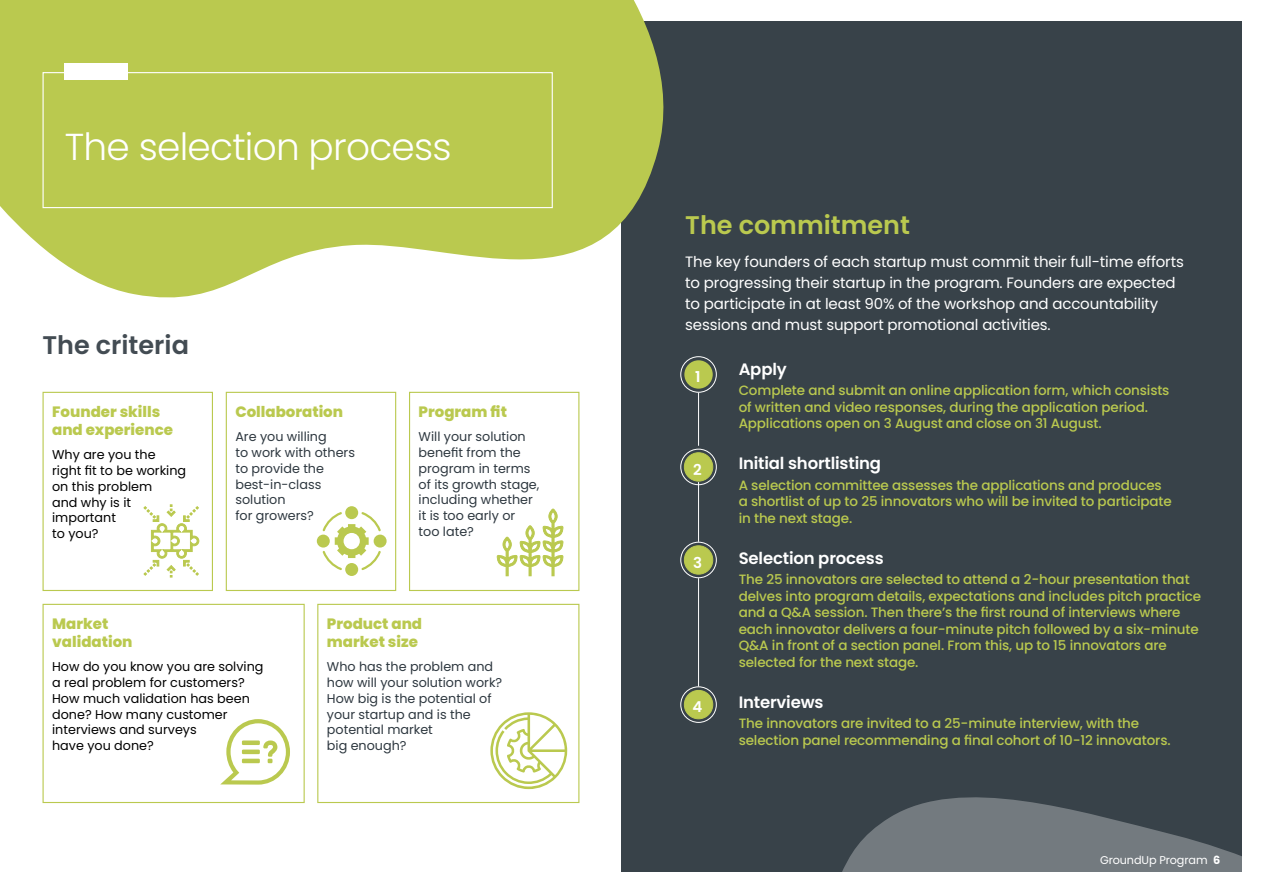
<style>
.page{position:relative;width:1263px;height:893px;background:#fff}
.page>*{position:absolute;margin:0;border:0;box-sizing:border-box;transform-origin:0 0}
.t1{font:300 37.5px "Poppins";letter-spacing:-.02em;color:#fff}
.t2{font:600 25.5px "Poppins";color:#bac94f}
.t3{font:600 25.5px "Poppins";color:#434c53}
.t4{font:600 16.5px "Poppins";letter-spacing:-.01em;color:#fff}
.t5{font:15px/21px "Poppins";letter-spacing:-.01em;color:#fff}
.t6{font:800 15px/18px "Poppins";color:#bac94f}
.t7{font:600 15px "Poppins";color:#fff}
.t8{font:500 13.5px/16.5px "Poppins";letter-spacing:-.01em;color:#bac94f}
.t9{font:12.75px/15.8px "Poppins";color:#2e3840}
.t10{font:12.75px/15.8px "Poppins";color:#000}
.t11{font:11.25px "Poppins";letter-spacing:-.01em;color:#fff}
.s1{font-weight:700}
</style>
<div class="page">
<div style="left:621px;top:21px;width:621px;height:851px;background:#384249"></div>
<svg style="left:0;top:0;width:664px;height:298px;background:#bfcc64"></svg>
<div style="left:43px;top:72px;width:510px;height:136px;border:1px solid #fff"></div>
<hr style="left:698px;top:393px;width:1px;height:53px;background:#fff">
<hr style="left:698px;top:482px;width:1px;height:60px;background:#fff">
<hr style="left:698px;top:578px;width:1px;height:108px;background:#fff">
<div style="left:684px;top:360px;width:29px;height:29px;background:#bac94f;border-radius:50%"></div>
<div style="left:680px;top:356px;width:37px;height:37px;border:1px solid #fff;border-radius:50%"></div>
<div style="left:684px;top:453px;width:29px;height:28px;background:#bac94f;border-radius:50%"></div>
<div style="left:684px;top:452px;width:29px;height:29px;border:1px solid #bac94f;border-radius:50%"></div>
<div style="left:680px;top:449px;width:37px;height:36px;border:1px solid #fff;border-radius:50%"></div>
<div style="left:684px;top:546px;width:29px;height:28px;background:#bac94f;border-radius:50%"></div>
<div style="left:684px;top:545px;width:29px;height:29px;border:1px solid #bac94f;border-radius:50%"></div>
<div style="left:680px;top:542px;width:37px;height:36px;border:1px solid #fff;border-radius:50%"></div>
<div style="left:684px;top:690px;width:29px;height:29px;background:#bac94f;border-radius:50%"></div>
<div style="left:684px;top:690px;width:29px;height:29px;border:1px solid #bac94f;border-radius:50%"></div>
<div style="left:680px;top:686px;width:37px;height:37px;border:1px solid #fff;border-radius:50%"></div>
<div style="left:43px;top:392px;width:170px;height:199px;border:1px solid #bac94f"></div>
<svg style="left:143px;top:504px;width:57px;height:73px"></svg>
<div style="left:409px;top:392px;width:170px;height:199px;border:1px solid #bac94f"></div>
<svg style="left:497px;top:509px;width:66px;height:67px"></svg>
<div style="left:226px;top:392px;width:170px;height:199px;border:1px solid #bac94f"></div>
<div style="left:345px;top:506px;width:13px;height:13px;background:#bac94f;border-radius:50%"></div>
<div style="left:345px;top:563px;width:13px;height:13px;background:#bac94f;border-radius:50%"></div>
<div style="left:374px;top:535px;width:13px;height:13px;background:#bac94f;border-radius:50%"></div>
<div style="left:317px;top:535px;width:13px;height:13px;background:#bac94f;border-radius:50%"></div>
<svg style="left:322px;top:512px;width:59px;height:58px"></svg>
<div style="left:317px;top:604px;width:262px;height:199px;border:1px solid #bac94f"></div>
<svg style="left:490px;top:712px;width:77px;height:77px"></svg>
<div style="left:43px;top:604px;width:262px;height:199px;border:1px solid #bac94f"></div>
<svg style="left:220px;top:719px;width:70px;height:66px"></svg>
<div style="left:64px;top:64px;width:64px;height:16px;background:#fff"></div>
<svg style="left:842px;top:797px;width:400px;height:75px;fill:#737a7f"></svg>
<h1 class="t1" style="left:65px;top:131px;width:388px">The selection process</h1>
<h2 class="t3" style="left:43px;top:334px;width:148px">The criteria</h2>
<p class="t6" style="left:52px;top:404px;width:122px">Founder skills and experience</p>
<p class="t10" style="left:52px;top:447px;width:136px">Why are you the right fit to be working on this problem<br>and why is it important<br>to you?</p>
<p class="t6" style="left:235px;top:403px;width:109px">Collaboration</p>
<p class="t9" style="left:235px;top:429px;width:121px">Are you willing<br>to work with others to provide the best-in-class solution<br>for growers?</p>
<p class="t6" style="left:419px;top:403px;width:90px">Program fit</p>
<p class="t9" style="left:419px;top:429px;width:122px">Will your solution benefit from the program in terms of its growth stage, including whether it is too early or too late?</p>
<p class="t6" style="left:52px;top:615px;width:82px">Market validation</p>
<p class="t10" style="left:52px;top:659px;width:213px">How do you know you are solving a real problem for customers?<br>How much validation has been done? How many customer interviews and surveys<br>have you done?</p>
<p class="t6" style="left:327px;top:615px;width:97px">Product and market size</p>
<p class="t9" style="left:327px;top:659px;width:177px">Who has the problem and how will your solution work?<br>How big is the potential of your startup and is the potential market<br>big enough?</p>
<h2 class="t2" style="left:685px;top:214px;width:226px">The commitment</h2>
<p class="t5" style="left:685px;top:251px;width:500px">The key founders of each startup must commit their full-time efforts to progressing their startup in the program. Founders are expected to participate in at least 90% of the workshop and accountability sessions and must support promotional activities.</p>
<p class="t4" style="left:739px;top:362px;width:50px">Apply</p>
<p class="t8" style="left:739px;top:384px;width:432px">Complete and submit an online application form, which consists of written and video responses, during the application period.<br>Applications open on 3 August and close on 31 August.</p>
<p class="t4" style="left:739px;top:456px;width:144px">Initial shortlisting</p>
<p class="t8" style="left:739px;top:478px;width:434px">A selection committee assesses the applications and produces a shortlist of up to 25 innovators who will be invited to participate in the next stage.</p>
<p class="t4" style="left:739px;top:551px;width:147px">Selection process</p>
<p class="t8" style="left:739px;top:573px;width:464px">The 25 innovators are selected to attend a 2-hour presentation that delves into program details, expectations and includes pitch practice and a Q&amp;A session. Then there’s the first round of interviews where each innovator delivers a four-minute pitch followed by a six-minute Q&amp;A in front of a section panel. From this, up to 15 innovators are selected for the next stage.</p>
<p class="t4" style="left:739px;top:695px;width:86px">Interviews</p>
<p class="t8" style="left:739px;top:717px;width:433px">The innovators are invited to a 25-minute interview, with the selection panel recommending a final cohort of 10-12 innovators.</p>
<p class="t7" style="left:695px;top:371px;width:7px">1</p>
<p class="t7" style="left:693px;top:463px;width:10px">2</p>
<p class="t7" style="left:693px;top:556px;width:10px">3</p>
<p class="t7" style="left:692px;top:701px;width:11px">4</p>
<p class="t11" style="left:1100px;top:853px;width:122px">GroundUp Program <span class="s1">6</span></p>
</div>
